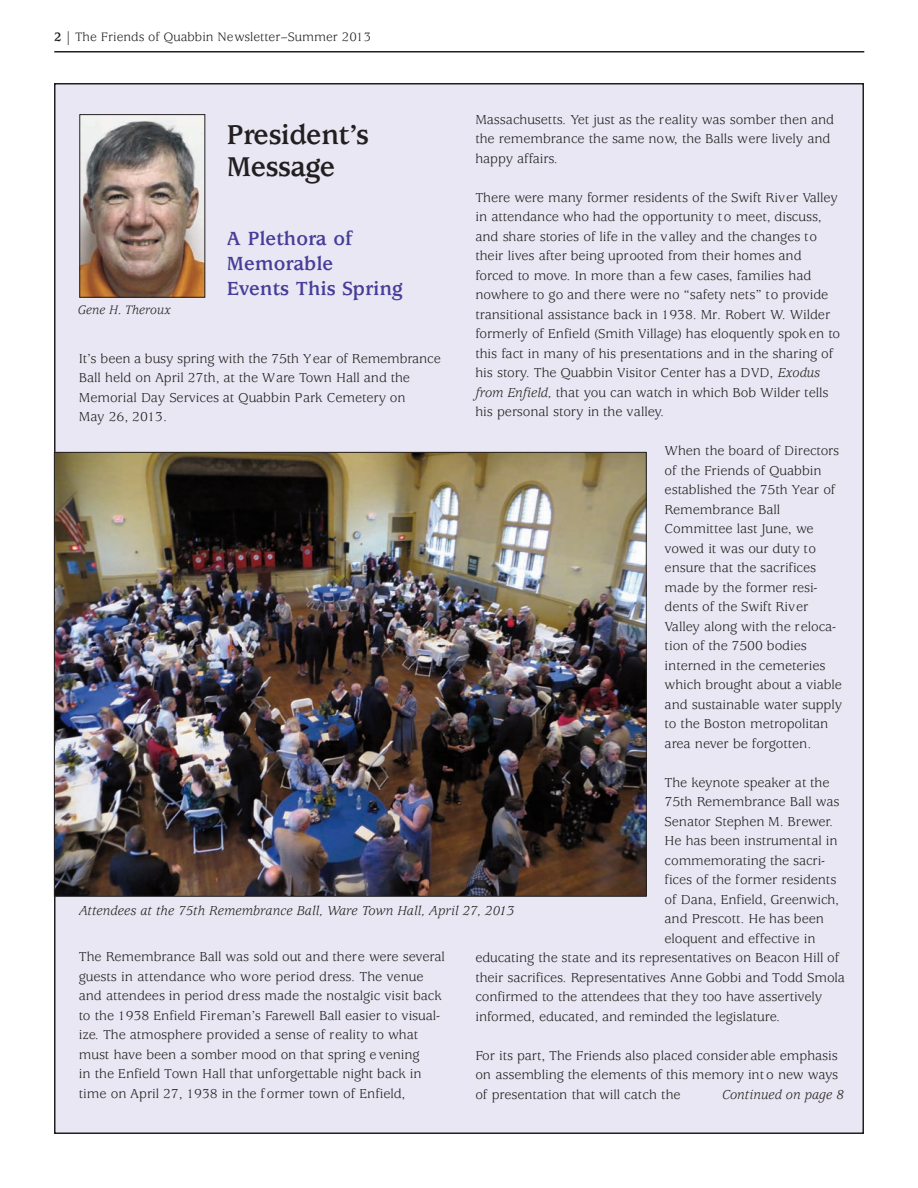
<style>
.page{position:relative;width:918px;height:1188px;background:#fff}
.page>*{position:absolute;margin:0;border:0;box-sizing:border-box;transform-origin:0 0}
.t1{font:700 30px/31.5px "Usherwood";letter-spacing:-.015em;color:#231f20}
.t2{font:700 21px/25.2px "Usherwood";color:#473d99}
.t3{font:14.25px/19.5px "Usherwood";letter-spacing:-.005em;color:#231f20}
.t4{font:italic 14.25px "Usherwood";color:#231f20}
.t5{font:13.5px "Usherwood";color:#231f20}
.t6{font:italic 13.5px "Usherwood";color:#231f20}
.s1{font-weight:700}
.s2{font-style:italic}
</style>
<div class="page">
<hr style="left:54px;top:51px;width:810px;height:1px;background:#231f20">
<div style="left:55px;top:84px;width:808px;height:1049px;background:#e9e7f3"></div>
<img style="left:81px;top:116px;width:122px;height:180px">
<div style="left:79px;top:114px;width:126px;height:184px;border:1px solid #231f20"></div>
<img style="left:56px;top:454px;width:589px;height:441px">
<p class="t5" style="left:54px;top:29px;width:318px"><span class="s1">2 |</span> The Friends of Quabbin Newsletter–Summer 2013</p>
<p class="t3" style="left:475px;top:110px;width:360px">Massachusetts. Yet just as the reality was somber then and the remembrance the same now, the Balls were lively and happy affairs.</p>
<p class="t3" style="left:475px;top:188px;width:366px">There were many former residents of the Swift River Valley in attendance who had the opportunity to meet, discuss, and share stories of life in the valley and the changes to their lives after being uprooted from their homes and forced to move. In more than a few cases, families had nowhere to go and there were no “safety nets” to provide transitional assistance back in 1938. Mr. Robert W. Wilder formerly of Enfield (Smith Village) has eloquently spok en to this fact in many of his presentations and in the sharing of his story. The Quabbin Visitor Center has a DVD, <span class="s2">Exodus from Enfield,</span> that you can watch in which Bob Wilder tells his personal story in the valley.</p>
<p class="t3" style="left:665px;top:442px;width:179px">When the board of Directors of the Friends of Quabbin established the 75th Year of<br>Remembrance Ball<br>Committee last June, we vowed it was our duty to ensure that the sacrifices made by the former resi&shy;dents of the Swift River<br>Valley along with the reloca&shy;tion of the 7500 bodies interned in the cemeteries which brought about a viable and sustainable water supply to the Boston metropolitan area never be forgotten.</p>
<p class="t3" style="left:665px;top:773px;width:166px">The keynote speaker at the</p>
<p class="t3" style="left:665px;top:793px;width:176px">75th Remembrance Ball was</p>
<p class="t3" style="left:665px;top:812px;width:170px">Senator Stephen M. Brewer.</p>
<p class="t3" style="left:665px;top:832px;width:175px">He has been instrumental in</p>
<p class="t3" style="left:665px;top:851px;width:162px">commemorating the sacri-</p>
<p class="t3" style="left:665px;top:871px;width:173px">fices of the former residents</p>
<p class="t3" style="left:665px;top:890px;width:176px">of Dana, Enfield, Greenwich,</p>
<p class="t3" style="left:665px;top:910px;width:161px">and Prescott. He has been</p>
<p class="t3" style="left:665px;top:929px;width:152px">eloquent and effective in</p>
<p class="t3" style="left:475px;top:949px;width:365px">educating the state and its representatives on Beacon Hill of</p>
<p class="t3" style="left:475px;top:968px;width:371px">their sacrifices. Representatives Anne Gobbi and Todd Smola</p>
<p class="t3" style="left:475px;top:988px;width:348px">confirmed to the attendees that they too have assertively</p>
<p class="t3" style="left:475px;top:1007px;width:306px">informed, educated, and reminded the legislature.</p>
<p class="t3" style="left:475px;top:1046px;width:364px;text-align:justify">For its part, The Friends also placed consider able emphasis on assembling the elements of this memory int o new ways of presentation that will catch the</p>
<h1 class="t1" style="left:227px;top:120px;width:144px">President’s<br>Message</h1>
<h2 class="t2" style="left:227px;top:226px;width:177px">A Plethora of<br>Memorable<br>Events This Spring</h2>
<p class="t6" style="left:78px;top:303px;width:95px">Gene H. Theroux</p>
<p class="t3" style="left:79px;top:349px;width:363px">It’s been a busy spring with the 75th Year of Remembrance Ball held on April 27th, at the Ware Town Hall and the Memorial Day Services at Quabbin Park Cemetery on<br>May 26, 2013.</p>
<p class="t4" style="left:79px;top:903px;width:436px">Attendees at the 75th Remembrance Ball, Ware Town Hall, April 27, 2013</p>
<p class="t3" style="left:79px;top:948px;width:367px">The Remembrance Ball was sold out and there were several guests in attendance who wore period dress. The venue and attendees in period dress made the nostalgic visit back to the 1938 Enfield Fireman’s Farewell Ball easier to visual&shy;ize. The atmosphere provided a sense of reality to what must have been a somber mood on that spring e vening<br>in the Enfield Town Hall that unforgettable night back in time on April 27, 1938 in the f ormer town of Enfield,</p>
<p class="t4" style="left:722px;top:1087px;width:123px">Continued on page 8</p>
</div>
